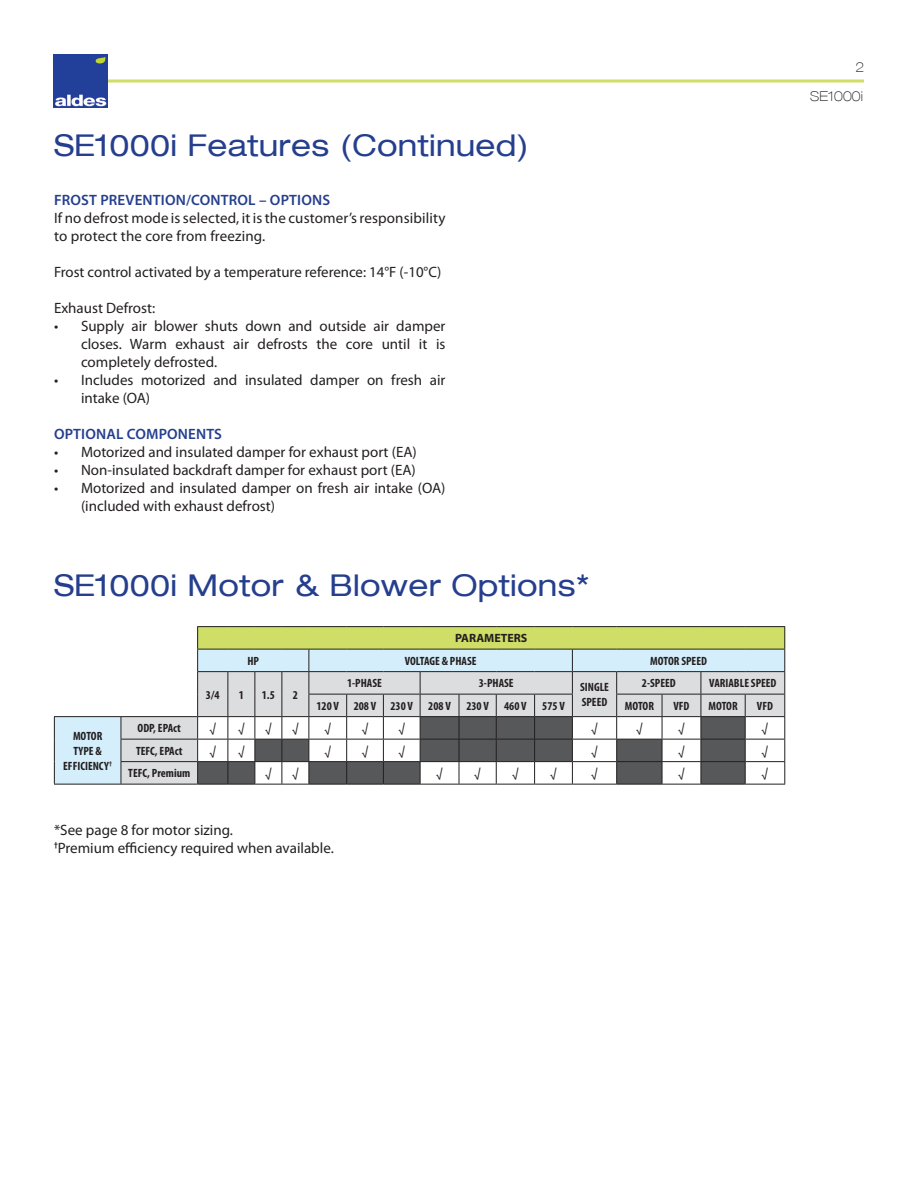
<style>
.page{position:relative;width:918px;height:1188px;background:#fff}
.page>*{position:absolute;margin:0;border:0;box-sizing:border-box;transform-origin:0 0}
.Spec_Body{font:expanded 30px "Helvetica Neue LT Com";letter-spacing:.01em;color:#253f8e}
.t1{font:15px/18px "Myriad Pro";color:#231f20}
.t2{font:600 15px "Myriad Pro";letter-spacing:.01em;color:#253f8e}
.Spec_Body-2{font:100 expanded 13.5px "Helvetica Neue LT Com";letter-spacing:.01em;color:#231f20}
.t3{font:700 condensed 12px/15px "Myriad Pro";color:#231f20}
.t4{font:12px "Helvetica Neue LT Com";color:#231f20}
.t5{font:700 12px "Myriad Pro";color:#231f20}
</style>
<div class="page">
<hr style="left:61px;top:80px;width:803px;height:2px;background:#cede67">
<img style="left:54px;top:54px;width:54px;height:54px">
<div style="left:55px;top:717px;width:66px;height:67px;background:#d4effb"></div>
<div style="left:122px;top:717px;width:75px;height:67px;background:#dcdddf"></div>
<hr style="left:54px;top:716px;width:67px;height:1px;background:#231f20">
<svg style="left:54px;top:717px;width:1px;height:67px"></svg>
<hr style="left:54px;top:784px;width:67px;height:1px;background:#231f20">
<hr style="left:121px;top:716px;width:77px;height:1px;background:#231f20">
<hr style="left:121px;top:739px;width:77px;height:1px;background:#231f20">
<hr style="left:121px;top:761px;width:77px;height:1px;background:#231f20">
<svg style="left:121px;top:717px;width:1px;height:67px"></svg>
<hr style="left:121px;top:784px;width:77px;height:1px;background:#231f20">
<svg style="left:197px;top:626px;width:588px;height:159px"></svg>
<p class="Spec_Body" style="left:54px;top:127px;width:476px">SE1000i Features (Continued)</p>
<p class="t2" style="left:54px;top:190px;width:278px">FROST PREVENTION/CONTROL – OPTIONS</p>
<p class="t1" style="left:54px;top:209px;width:393px">If no defrost mode is selected, it is the customer’s responsibility to protect the core from freezing.</p>
<p class="t1" style="left:54px;top:263px;width:389px">Frost control activated by a temperature reference: 14°F (-10°C)</p>
<p class="t1" style="left:54px;top:299px;width:103px">Exhaust Defrost:</p>
<p class="t1" style="left:81px;top:317px;width:366px;text-align:justify;text-indent:-27px">• Supply air blower shuts down and outside air damper closes. Warm exhaust air defrosts the core until it is completely defrosted.</p>
<p class="t1" style="left:81px;top:371px;width:366px;text-indent:-27px">• Includes motorized and insulated damper on fresh air intake (OA)</p>
<p class="t2" style="left:54px;top:424px;width:170px">OPTIONAL COMPONENTS</p>
<p class="t1" style="left:54px;top:443px;width:364px">• Motorized and insulated damper for exhaust port (EA)</p>
<p class="t1" style="left:54px;top:461px;width:363px">• Non-insulated backdraft damper for exhaust port (EA)</p>
<p class="t1" style="left:81px;top:479px;width:366px;text-indent:-27px">• Motorized and insulated damper on fresh air intake (OA) (included with exhaust defrost)</p>
<p class="Spec_Body" style="left:54px;top:566px;width:537px">SE1000i Motor &amp; Blower Options*</p>
<p class="t5" style="left:455px;top:631px;width:74px">PARAMETERS</p>
<p class="t3" style="left:247px;top:653px;width:13px">HP</p>
<p class="t3" style="left:405px;top:653px;width:73px">VOLTAGE &amp; PHASE</p>
<p class="t3" style="left:650px;top:653px;width:58px">MOTOR SPEED</p>
<p class="t3" style="left:73px;top:728px;width:31px">MOTOR</p>
<p class="t3" style="left:63px;top:743px;width:50px;text-align:center">TYPE &amp;<br>EFFICIENCY<sup>†</sup></p>
<p class="t3" style="left:206px;top:687px;width:15px">3/4</p>
<p class="t3" style="left:239px;top:687px;width:7px">1</p>
<p class="t3" style="left:262px;top:687px;width:15px">1.5</p>
<p class="t3" style="left:293px;top:687px;width:7px">2</p>
<p class="t3" style="left:347px;top:676px;width:36px">1-PHASE</p>
<p class="t3" style="left:479px;top:676px;width:36px">3-PHASE</p>
<p class="t3" style="left:580px;top:679px;width:30px">SINGLE<br>SPEED</p>
<p class="t3" style="left:642px;top:676px;width:35px">2-SPEED</p>
<p class="t3" style="left:709px;top:676px;width:69px">VARIABLE SPEED</p>
<p class="t3" style="left:317px;top:698px;width:24px">120 V</p>
<p class="t3" style="left:354px;top:698px;width:24px">208 V</p>
<p class="t3" style="left:390px;top:698px;width:24px">230 V</p>
<p class="t3" style="left:428px;top:698px;width:24px">208 V</p>
<p class="t3" style="left:466px;top:698px;width:24px">230 V</p>
<p class="t3" style="left:504px;top:698px;width:24px">460 V</p>
<p class="t3" style="left:542px;top:698px;width:24px">575 V</p>
<p class="t3" style="left:625px;top:698px;width:31px">MOTOR</p>
<p class="t3" style="left:673px;top:698px;width:18px">VFD</p>
<p class="t3" style="left:708px;top:698px;width:31px">MOTOR</p>
<p class="t3" style="left:757px;top:698px;width:18px">VFD</p>
<p class="t3" style="left:138px;top:721px;width:45px">ODP, EPAct</p>
<p class="t4" style="left:210px;top:720px;width:8px">√</p>
<p class="t4" style="left:238px;top:720px;width:8px">√</p>
<p class="t4" style="left:265px;top:720px;width:8px">√</p>
<p class="t4" style="left:292px;top:720px;width:8px">√</p>
<p class="t4" style="left:325px;top:720px;width:8px">√</p>
<p class="t4" style="left:362px;top:720px;width:8px">√</p>
<p class="t4" style="left:399px;top:720px;width:8px">√</p>
<p class="t4" style="left:592px;top:720px;width:8px">√</p>
<p class="t4" style="left:636px;top:720px;width:8px">√</p>
<p class="t4" style="left:678px;top:720px;width:8px">√</p>
<p class="t4" style="left:762px;top:720px;width:8px">√</p>
<p class="t3" style="left:136px;top:743px;width:48px">TEFC, EPAct</p>
<p class="t4" style="left:210px;top:743px;width:8px">√</p>
<p class="t4" style="left:238px;top:743px;width:8px">√</p>
<p class="t4" style="left:325px;top:743px;width:8px">√</p>
<p class="t4" style="left:362px;top:743px;width:8px">√</p>
<p class="t4" style="left:399px;top:743px;width:8px">√</p>
<p class="t4" style="left:592px;top:743px;width:8px">√</p>
<p class="t4" style="left:678px;top:743px;width:8px">√</p>
<p class="t4" style="left:762px;top:743px;width:8px">√</p>
<p class="t3" style="left:128px;top:766px;width:64px">TEFC, Premium</p>
<p class="t4" style="left:265px;top:765px;width:8px">√</p>
<p class="t4" style="left:292px;top:765px;width:8px">√</p>
<p class="t4" style="left:437px;top:765px;width:8px">√</p>
<p class="t4" style="left:475px;top:765px;width:8px">√</p>
<p class="t4" style="left:512px;top:765px;width:8px">√</p>
<p class="t4" style="left:550px;top:765px;width:8px">√</p>
<p class="t4" style="left:592px;top:765px;width:8px">√</p>
<p class="t4" style="left:678px;top:765px;width:8px">√</p>
<p class="t4" style="left:762px;top:765px;width:8px">√</p>
<p class="t1" style="left:54px;top:821px;width:181px">*See page 8 for motor sizing.</p>
<p class="t1" style="left:54px;top:839px;width:281px"><sup>†</sup>Premium efficiency required when available.</p>
<p class="Spec_Body-2" style="left:855px;top:59px;width:10px">2</p>
<p class="Spec_Body-2" style="left:810px;top:88px;width:54px">SE1000i</p>
</div>
